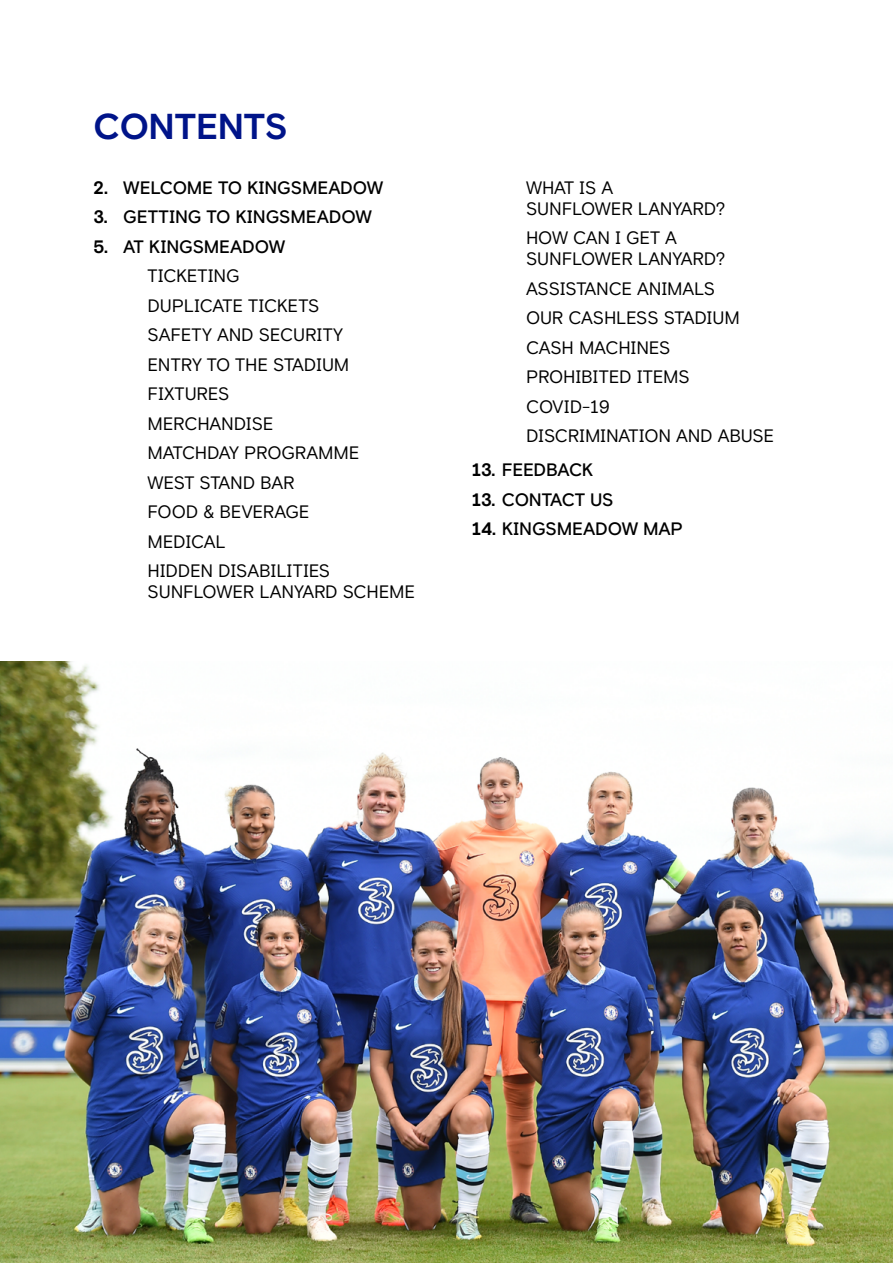
<style>
.page{position:relative;width:893px;height:1263px;background:#fff}
.page>*{position:absolute;margin:0;border:0;box-sizing:border-box;transform-origin:0 0}
.t1{font:700 36px "Chelsea Basis";letter-spacing:-.01em;color:#001489}
.t2{font:18px/29.5px "Chelsea Basis";letter-spacing:-.01em;color:#000}
.t3{font:500 18px "Chelsea Basis";letter-spacing:-.015em;color:#000}
.s1{font-weight:700}
.s2{font-weight:500}
</style>
<div class="page">
<img style="left:0;top:661px;width:893px;height:602px">
<h1 class="t1" style="left:94px;top:105px;width:196px">CONTENTS</h1>
<p class="t3" style="left:94px;top:177px;width:291px"><span class="s1">2.</span> WELCOME TO KINGSMEADOW</p>
<p class="t3" style="left:94px;top:206px;width:280px"><span class="s1">3.</span> GETTING TO KINGSMEADOW</p>
<p class="t2" style="left:148px;top:232px;width:213px;text-indent:-54px"><span class="s1">5.</span> <span class="s2">AT KINGSMEADOW<br></span>TICKETING<br>DUPLICATE TICKETS<br>SAFETY AND SECURITY<br>ENTRY TO THE STADIUM<br>FIXTURES<br>MERCHANDISE<br>MATCHDAY PROGRAMME<br>WEST STAND BAR<br>FOOD &amp; BEVERAGE<br>MEDICAL<br>HIDDEN DISABILITIES</p>
<p class="t2" style="left:148px;top:578px;width:269px">SUNFLOWER LANYARD SCHEME</p>
<p class="t2" style="left:526px;top:177px;width:201px;line-height:21px">WHAT IS A<br>SUNFLOWER LANYARD?</p>
<p class="t2" style="left:526px;top:228px;width:201px;line-height:21px">HOW CAN I GET A<br>SUNFLOWER LANYARD?</p>
<p class="t2" style="left:526px;top:274px;width:250px">ASSISTANCE ANIMALS<br>OUR CASHLESS STADIUM<br>CASH MACHINES<br>PROHIBITED ITEMS<br>COVID-19<br>DISCRIMINATION AND ABUSE</p>
<p class="t3" style="left:472px;top:459px;width:123px"><span class="s1">13.</span> FEEDBACK</p>
<p class="t3" style="left:472px;top:489px;width:143px"><span class="s1">13.</span> CONTACT US</p>
<p class="t3" style="left:472px;top:518px;width:212px"><span class="s1">14.</span> KINGSMEADOW MAP</p>
</div>
